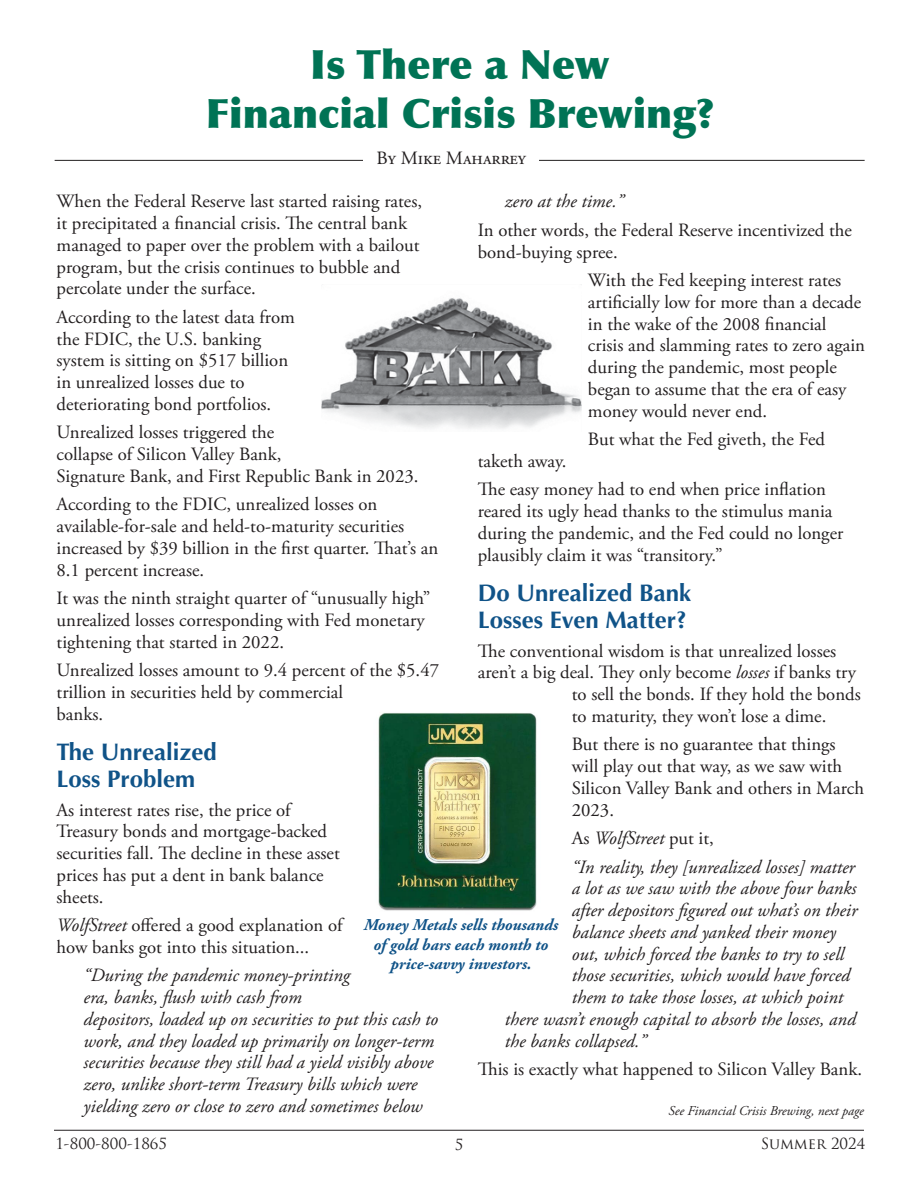
<style>
.page{position:relative;width:918px;height:1188px;background:#fff}
.page>*{position:absolute;margin:0;border:0;box-sizing:border-box;transform-origin:0 0}
.t1{font:900 40.5px/48.6px "Optima";color:#007355;text-align:center}
.t2{font:700 24px/27px "Optima";color:#105388}
.t3{font:18.75px/21.8px "Adobe Garamond Pro";color:#231f20}
.t4{font:italic 18.75px/21.8px "Adobe Garamond Pro";color:#231f20}
.t5{font:italic 700 16.5px/19.5px "Adobe Garamond Pro";color:#105388;text-align:center}
.t6{font:15px "Trajan Pro";color:#231f20}
.t7{font:italic 13.5px "Adobe Garamond Pro";color:#231f20}
.s1{font-style:italic}
.s2{font-style:normal}
</style>
<div class="page">
<hr style="left:54px;top:1130px;width:810px;height:1px;background:#231f20">
<hr style="left:55px;top:160px;width:810px;height:1px;background:#231f20">
<div style="left:364px;top:151px;width:175px;height:26px;background:#fff"></div>
<img style="left:321px;top:298px;width:260px;height:131px">
<img style="left:378px;top:713px;width:159px;height:198px">
<h1 class="t1" style="left:206px;top:41px;width:510px">Is There a New<br>Financial Crisis Brewing?</h1>
<p class="t3" style="left:377px;top:148px;width:151px">By Mike Maharrey</p>
<p class="t3" style="left:57px;top:191px;width:367px">When the Federal Reserve last started raising rates, it precipitated a financial crisis. The central bank managed to paper over the problem with a bailout program, but the crisis continues to bubble and percolate under the surface.</p>
<p class="t3" style="left:57px;top:307px;width:240px">According to the latest data from the FDIC, the U.S. banking system is sitting on $517 billion in unrealized losses due to deteriorating bond portfolios.</p>
<p class="t3" style="left:57px;top:422px;width:363px">Unrealized losses triggered the<br>collapse of Silicon Valley Bank,<br>Signature Bank, and First Republic Bank in 2023.</p>
<p class="t3" style="left:57px;top:494px;width:383px">According to the FDIC, unrealized losses on available-for-sale and held-to-maturity securities increased by $39 billion in the first quarter. That’s an 8.1 percent increase.</p>
<p class="t3" style="left:57px;top:588px;width:375px">It was the ninth straight quarter of “unusually high” unrealized losses corresponding with Fed monetary tightening that started in 2022.</p>
<p class="t3" style="left:57px;top:660px;width:384px">Unrealized losses amount to 9.4 percent of the $5.47 trillion in securities held by commercial<br>banks.</p>
<p class="t2" style="left:57px;top:739px;width:162px">The Unrealized<br>Loss Problem</p>
<p class="t3" style="left:57px;top:799px;width:285px">As interest rates rise, the price of<br>Treasury bonds and mortgage-backed securities fall. The decline in these asset prices has put a dent in bank balance sheets.</p>
<p class="t3" style="left:57px;top:915px;width:290px"><span class="s1">WolfStreet</span> offered a good explanation of how banks got into this situation...</p>
<p class="t4" style="left:84px;top:965px;width:356px">“During the pandemic money-printing<br>era, banks, flush with cash from<br>depositors, loaded up on securities to put this cash to work, and they loaded up primarily on longer-term securities because they still had a yield visibly above zero, unlike short-term Treasury bills which were yielding zero or close to zero and sometimes below</p>
<p class="t4" style="left:505px;top:191px;width:120px">zero at the time.”</p>
<p class="t3" style="left:478px;top:220px;width:376px">In other words, the Federal Reserve incentivized the bond-buying spree.</p>
<p class="t3" style="left:588px;top:270px;width:279px">With the Fed keeping interest rates artificially low for more than a decade in the wake of the 2008 financial crisis and slamming rates to zero again during the pandemic, most people began to assume that the era of easy money would never end.</p>
<p class="t3" style="left:588px;top:429px;width:239px">But what the Fed giveth, the Fed</p>
<p class="t3" style="left:478px;top:447px;width:350px;line-height:28.5px">taketh away.<br>The easy money had to end when price inflation</p>
<p class="t3" style="left:478px;top:501px;width:367px">reared its ugly head thanks to the stimulus mania during the pandemic, and the Fed could no longer plausibly claim it was “transitory.”</p>
<p class="t2" style="left:478px;top:580px;width:215px">Do Unrealized Bank<br>Losses Even Matter?</p>
<p class="t3" style="left:478px;top:640px;width:360px">The conventional wisdom is that unrealized losses</p>
<p class="t3" style="left:478px;top:662px;width:380px">aren’t a big deal. They only become <span class="s1">losses</span> if banks try</p>
<p class="t3" style="left:572px;top:684px;width:290px">to sell the bonds. If they hold the bonds</p>
<p class="t3" style="left:572px;top:706px;width:256px">to maturity, they won’t lose a dime.</p>
<p class="t3" style="left:572px;top:734px;width:294px">But there is no guarantee that things will play out that way, as we saw with<br>Silicon Valley Bank and others in March<br>2023.</p>
<p class="t4" style="left:572px;top:824px;width:285px;line-height:28.5px"><span class="s2">As</span> WolfStreet <span class="s2">put it,<br></span>“In reality, they [unrealized losses] matter</p>
<p class="t4" style="left:572px;top:878px;width:286px">a lot as we saw with the above four banks</p>
<p class="t4" style="left:572px;top:900px;width:287px">after depositors figured out what’s on their</p>
<p class="t4" style="left:572px;top:922px;width:265px">balance sheets and yanked their money</p>
<p class="t4" style="left:572px;top:943px;width:274px">out, which forced the banks to try to sell</p>
<p class="t4" style="left:572px;top:965px;width:280px">those securities, which would have forced</p>
<p class="t4" style="left:572px;top:987px;width:273px">them to take those losses, at which point</p>
<p class="t4" style="left:505px;top:1009px;width:353px">there wasn’t enough capital to absorb the losses, and</p>
<p class="t4" style="left:505px;top:1030px;width:143px">the banks collapsed.”</p>
<p class="t3" style="left:478px;top:1059px;width:386px">This is exactly what happened to Silicon Valley Bank.</p>
<p class="t5" style="left:364px;top:916px;width:196px">Money Metals sells thousands of gold bars each month to price-savvy investors.</p>
<p class="t7" style="left:668px;top:1102px;width:197px">See Financial Crisis Brewing, next page</p>
<p class="t6" style="left:55px;top:1134px;width:113px">1-800-800-1865</p>
<p class="t6" style="left:455px;top:1135px;width:10px">5</p>
<p class="t6" style="left:761px;top:1134px;width:106px">SUMMER 2024</p>
</div>
